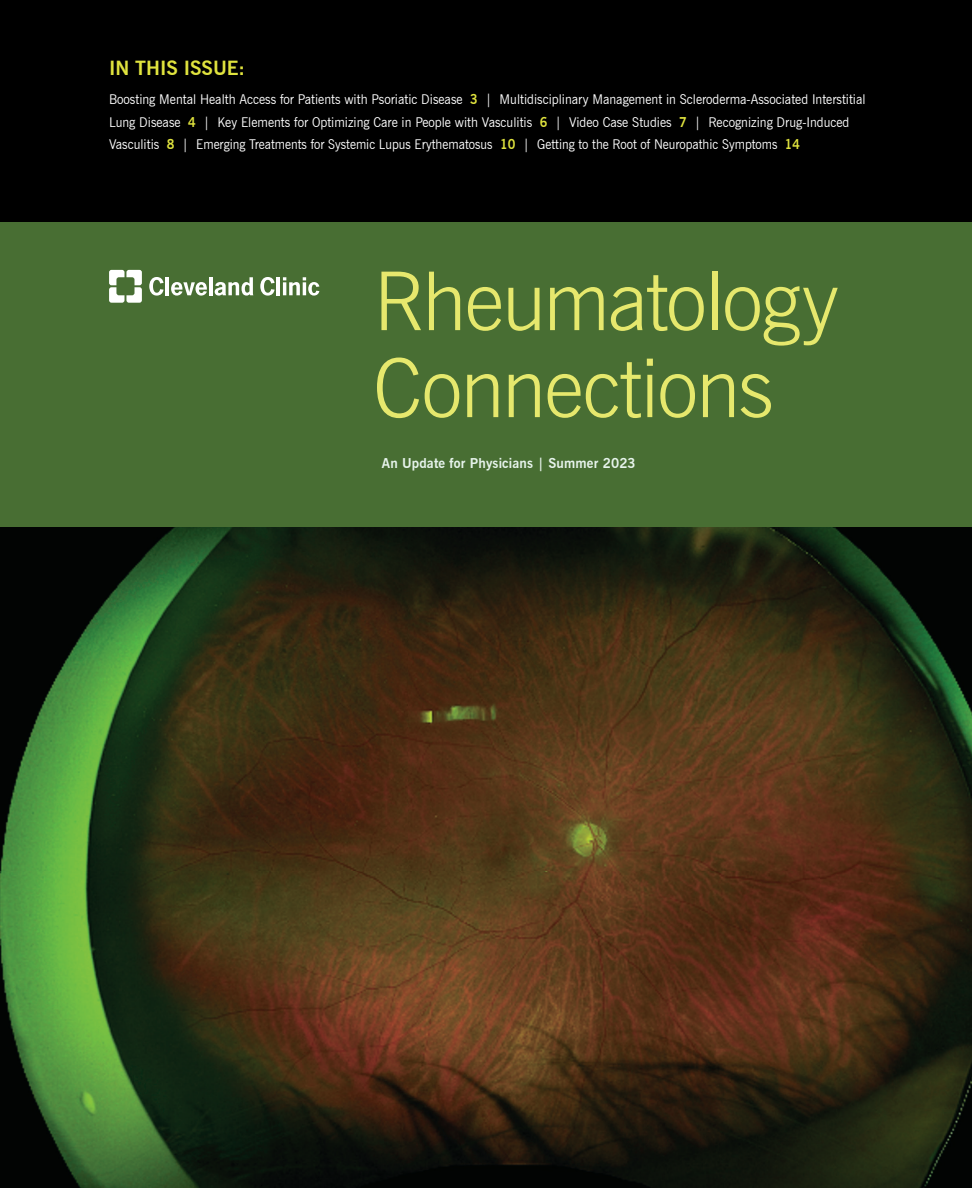
<style>
.page{position:relative;width:972px;height:1188px;background:#fff}
.page>*{position:absolute;margin:0;border:0;box-sizing:border-box;transform-origin:0 0}
.t1{font:300 81px/87px "News Gothic BT";letter-spacing:-.02em;color:#e6e86d}
.t2{font:700 19.5px "News Gothic BT";color:#e0e33e}
.t3{font:13.5px/22.5px "News Gothic BT";color:#fff;scale:.94 1}
.t4{font:700 13.5px "News Gothic BT";letter-spacing:.01em;color:#e7f4ec}
.s1{font-weight:700;color:#e0e33e}
</style>
<div class="page">
<img style="left:0;top:526px;width:972px;height:662px">
<div style="left:0;top:0;width:972px;height:251px;background:#000"></div>
<div style="left:0;top:222px;width:972px;height:304px;background:#486e33"></div>
<svg style="left:109px;top:269px;width:210px;height:34px"></svg>
<h2 class="t2" style="left:109px;top:56px;width:138px">IN THIS ISSUE:</h2>
<p class="t3" style="left:109px;top:88px;width:806px">Boosting Mental Health Access for Patients with Psoriatic Disease <span class="s1">3</span> | Multidisciplinary Management in Scleroderma-Associated Interstitial<br>Lung Disease <span class="s1">4</span> | Key Elements for Optimizing Care in People with Vasculitis <span class="s1">6</span> | Video Case Studies <span class="s1">7</span> | Recognizing Drug-Induced<br>Vasculitis <span class="s1">8</span> | Emerging Treatments for Systemic Lupus Erythematosus <span class="s1">10</span> | Getting to the Root of Neuropathic Symptoms <span class="s1">14</span></p>
<h1 class="t1" style="left:373px;top:257px;width:467px">Rheumatology<br>Connections</h1>
<p class="t4" style="left:382px;top:455px;width:255px">An Update for Physicians | Summer 2023</p>
</div>
